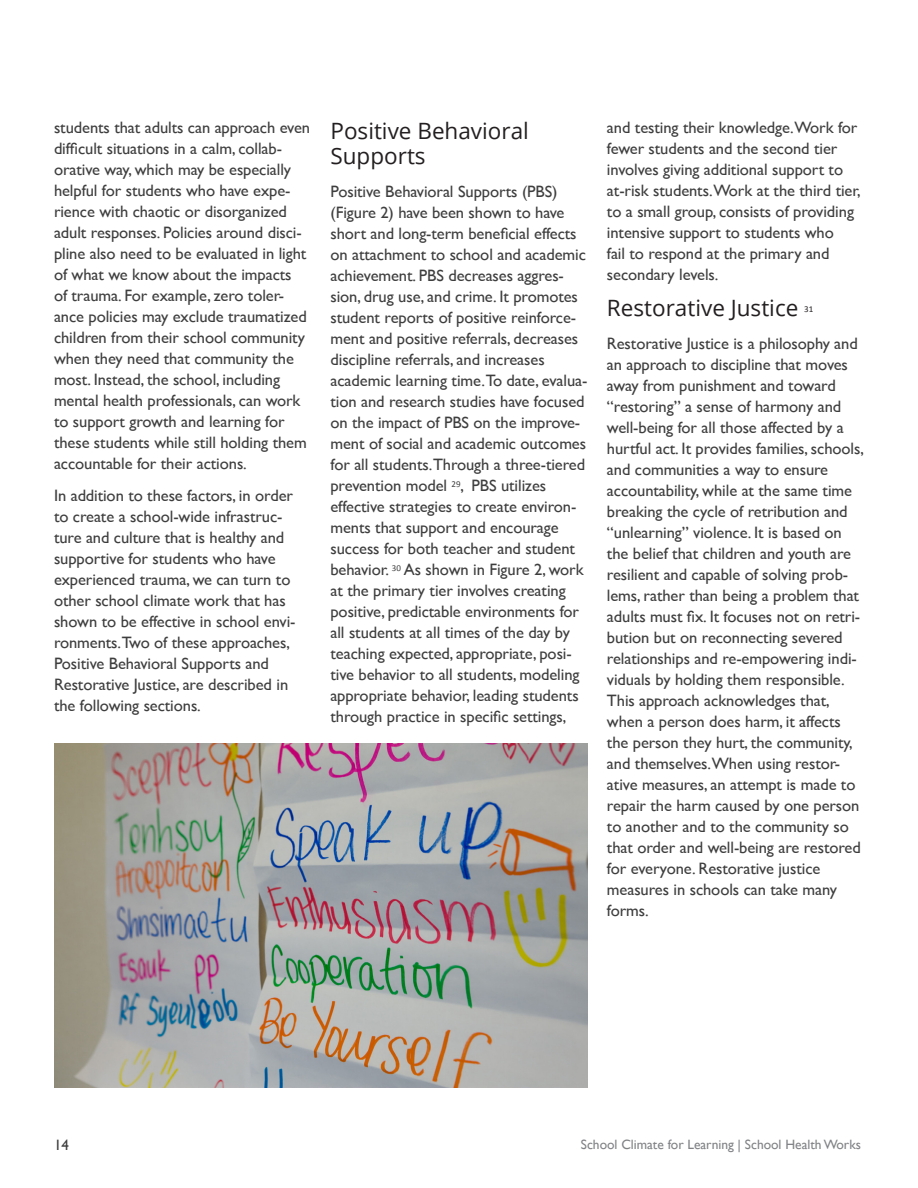
<style>
.page{position:relative;width:918px;height:1188px;background:#fff}
.page>*{position:absolute;margin:0;border:0;box-sizing:border-box;transform-origin:0 0}
.Heading_Medium{font:22.5px/25.5px "Open Sans";color:#231f20}
.t1{font:16.5px/21px "Gill Sans";letter-spacing:-.005em;color:#3e3e3f}
.t2{font:15px "Gill Sans";color:#3e3e3f}
.t3{font:13.5px "Gill Sans";color:#808285}
.Heading_Medium-2{font:9px "Calibri";color:#231f20}
</style>
<div class="page">
<img style="left:54px;top:743px;width:534px;height:345px">
<p class="t1" style="left:54px;top:117px;width:258px">students that adults can approach even difficult situations in a calm, collab&shy;orative way, which may be especially helpful for students who have expe&shy;rience with chaotic or disorganized adult responses. Policies around disci&shy;pline also need to be evaluated in light of what we know about the impacts<br>of trauma. For example, zero toler&shy;ance policies may exclude traumatized children from their school community when they need that community the most. Instead, the school, including mental health professionals, can work to support growth and learning for these students while still holding them accountable for their actions.</p>
<p class="t1" style="left:54px;top:484px;width:243px">In addition to these factors, in order to create a school-wide infrastruc&shy;ture and culture that is healthy and supportive for students who have experienced trauma, we can turn to other school climate work that has shown to be effective in school envi&shy;ronments.Two of these approaches, Positive Behavioral Supports and Restorative Justice, are described in the following sections.</p>
<p class="Heading_Medium" style="left:330px;top:117px;width:200px">Positive Behavioral<br>Supports</p>
<p class="t1" style="left:330px;top:181px;width:259px">Positive Behavioral Supports (PBS) (Figure 2) have been shown to have short and long-term beneficial effects on attachment to school and academic achievement. PBS decreases aggres&shy;sion, drug use, and crime. It promotes student reports of positive reinforce&shy;ment and positive referrals, decreases discipline referrals, and increases academic learning time.To date, evalua&shy;tion and research studies have focused on the impact of PBS on the improve&shy;ment of social and academic outcomes for all students.Through a three-tiered prevention model <sup>29</sup>, PBS utilizes effective strategies to create environ&shy;ments that support and encourage success for both teacher and student behavior. <sup>30</sup> As shown in Figure 2, work at the primary tier involves creating positive, predictable environments for all students at all times of the day by teaching expected, appropriate, posi&shy;tive behavior to all students, modeling appropriate behavior, leading students through practice in specific settings,</p>
<p class="t1" style="left:607px;top:117px;width:255px">and testing their knowledge.Work for fewer students and the second tier involves giving additional support to at-risk students.Work at the third tier, to a small group, consists of providing intensive support to students who<br>fail to respond at the primary and secondary levels.</p>
<p class="Heading_Medium" style="left:607px;top:295px;width:193px">Restorative Justice</p>
<p class="Heading_Medium-2" style="left:804px;top:303px;width:11px">31</p>
<p class="t1" style="left:607px;top:333px;width:259px">Restorative Justice is a philosophy and an approach to discipline that moves away from punishment and toward “restoring” a sense of harmony and well-being for all those affected by a hurtful act. It provides families, schools, and communities a way to ensure accountability, while at the same time breaking the cycle of retribution and “unlearning” violence. It is based on the belief that children and youth are resilient and capable of solving prob&shy;lems, rather than being a problem that adults must fix. It focuses not on retri&shy;bution but on reconnecting severed relationships and re-empowering indi&shy;viduals by holding them responsible.<br>This approach acknowledges that, when a person does harm, it affects the person they hurt, the community, and themselves.When using restor&shy;ative measures, an attempt is made to repair the harm caused by one person to another and to the community so that order and well-being are restored for everyone. Restorative justice measures in schools can take many forms.</p>
<p class="t2" style="left:54px;top:1136px;width:16px">14</p>
<p class="t3" style="left:581px;top:1136px;width:282px">School Climate for Learning | School Health Works</p>
</div>
